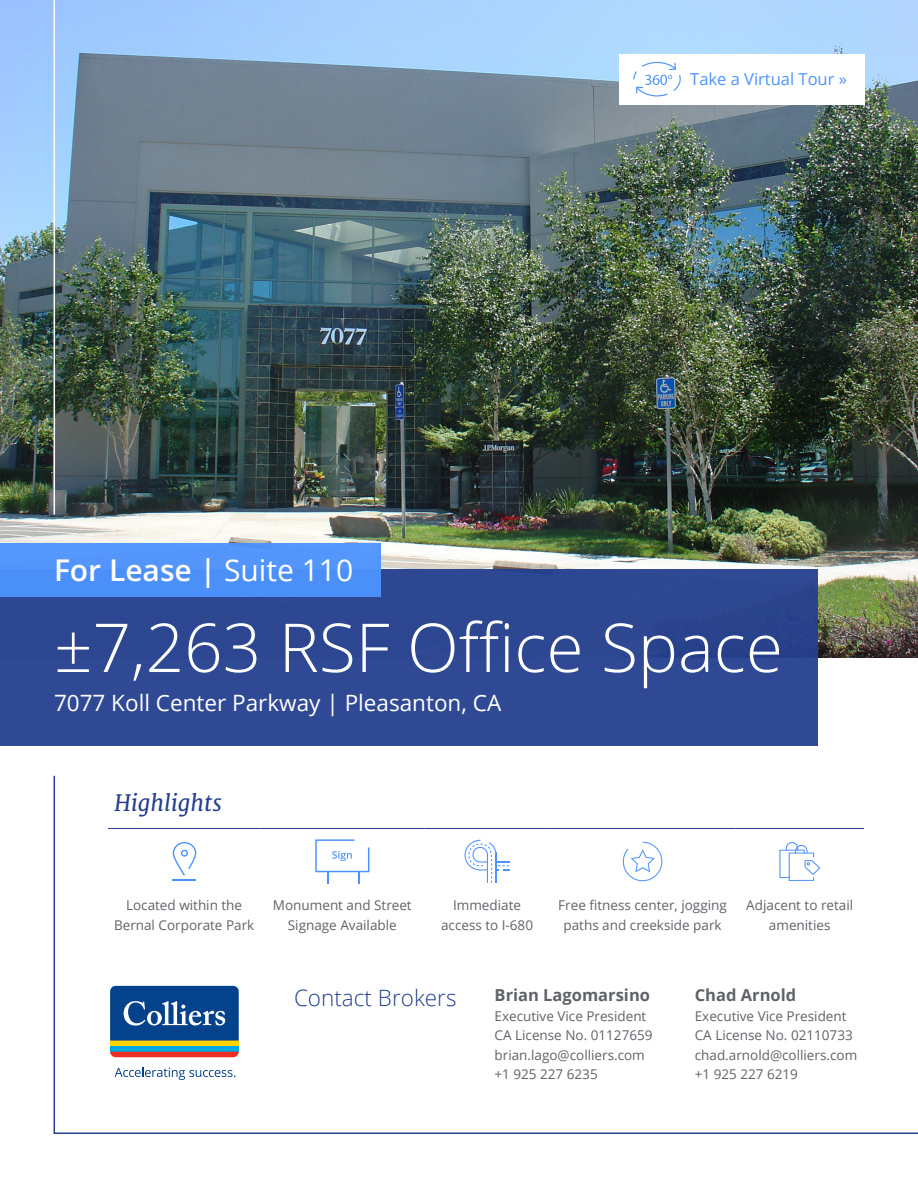
<style>
.page{position:relative;width:918px;height:1188px;background:#fff}
.page>*{position:absolute;margin:0;border:0;box-sizing:border-box;transform-origin:0 0}
.t1{font:300 67.5px "Open Sans";color:#fff}
.t2{font:30px "Open Sans";color:#fff}
.t3{font:22.5px "Open Sans";color:#fff}
.t4{font:300 22.5px "Open Sans";color:#25408f}
.t5{font:italic 22.5px "Merriweather";color:#25408f}
.t6{font:700 16.5px "Open Sans";color:#5f6369}
.t7{font:16.5px "Open Sans";color:#4d93ff}
.t8{font:13.5px/19.5px "Open Sans";color:#5f6369;text-align:center}
.s1{font-style:inherit}
</style>
<div class="page">
<img style="left:0;top:0;width:918px;height:658px">
<hr style="left:54px;top:0;width:1px;height:515px;background:#fff">
<svg style="left:53px;top:775px;width:865px;height:359px"></svg>
<hr style="left:108px;top:828px;width:152px;height:1px;background:#25408f">
<hr style="left:260px;top:828px;width:164px;height:1px;background:#25408f">
<hr style="left:424px;top:828px;width:126px;height:1px;background:#25408f">
<hr style="left:550px;top:828px;width:185px;height:1px;background:#25408f">
<hr style="left:735px;top:828px;width:129px;height:1px;background:#25408f">
<svg style="left:172px;top:842px;width:24px;height:39px"></svg>
<svg style="left:315px;top:839px;width:54px;height:45px"></svg>
<svg style="left:465px;top:840px;width:45px;height:43px"></svg>
<svg style="left:623px;top:842px;width:39px;height:39px"></svg>
<svg style="left:779px;top:842px;width:41px;height:39px"></svg>
<div style="left:0;top:570px;width:818px;height:176px;background:#304994"></div>
<div style="left:0;top:543px;width:380px;height:54px;background:#4d93ff"></div>
<div style="left:619px;top:54px;width:245px;height:50px;background:#fff"></div>
<svg style="left:633px;top:62px;width:48px;height:34px"></svg>
<svg style="left:108px;top:984px;width:133px;height:75px"></svg>
<div style="left:110px;top:1046px;width:129px;height:6px;background:#00a8e4"></div>
<div style="left:110px;top:1041px;width:129px;height:5px;background:#fed503"></div>
<svg style="left:110px;top:1052px;width:129px;height:5px"></svg>
<svg style="left:110px;top:986px;width:129px;height:55px;background:#225897"></svg>
<svg style="left:115px;top:1067px;width:120px;height:13px"></svg>
<p class="t2" style="left:54px;top:549px;width:301px">For Lease | <span class="s1">Suite 110</span></p>
<p class="t7" style="left:690px;top:68px;width:158px">Take a Virtual Tour »</p>
<p class="t1" style="left:54px;top:601px;width:730px">±7,263 RSF Office Space</p>
<p class="t3" style="left:54px;top:687px;width:449px">7077 Koll Center Parkway | Pleasanton, CA</p>
<p class="t5" style="left:114px;top:789px;width:109px">Highlights</p>
<p class="t8" style="left:114px;top:895px;width:142px">Located within the<br>Bernal Corporate Park</p>
<p class="t8" style="left:273px;top:895px;width:140px">Monument and Street<br>Signage Available</p>
<p class="t8" style="left:441px;top:895px;width:94px">Immediate access to I-680</p>
<p class="t8" style="left:558px;top:895px;width:170px">Free fitness center, jogging paths and creekside park</p>
<p class="t8" style="left:746px;top:895px;width:108px">Adjacent to retail amenities</p>
<p class="t4" style="left:294px;top:982px;width:164px">Contact Brokers</p>
<p class="t6" style="left:695px;top:984px;width:103px">Chad Arnold</p>
<p class="t8" style="left:695px;top:1006px;width:153px">Executive Vice President</p>
<p class="t8" style="left:695px;top:1025px;width:160px">CA License No. 02110733</p>
<p class="t8" style="left:695px;top:1045px;width:164px">chad.arnold@colliers.com</p>
<p class="t8" style="left:695px;top:1064px;width:105px">+1 925 227 6219</p>
<p class="t6" style="left:495px;top:984px;width:157px">Brian Lagomarsino</p>
<p class="t8" style="left:495px;top:1006px;width:153px">Executive Vice President</p>
<p class="t8" style="left:495px;top:1025px;width:160px">CA License No. 01127659</p>
<p class="t8" style="left:495px;top:1045px;width:152px">brian.lago@colliers.com</p>
<p class="t8" style="left:495px;top:1064px;width:105px">+1 925 227 6235</p>
</div>
